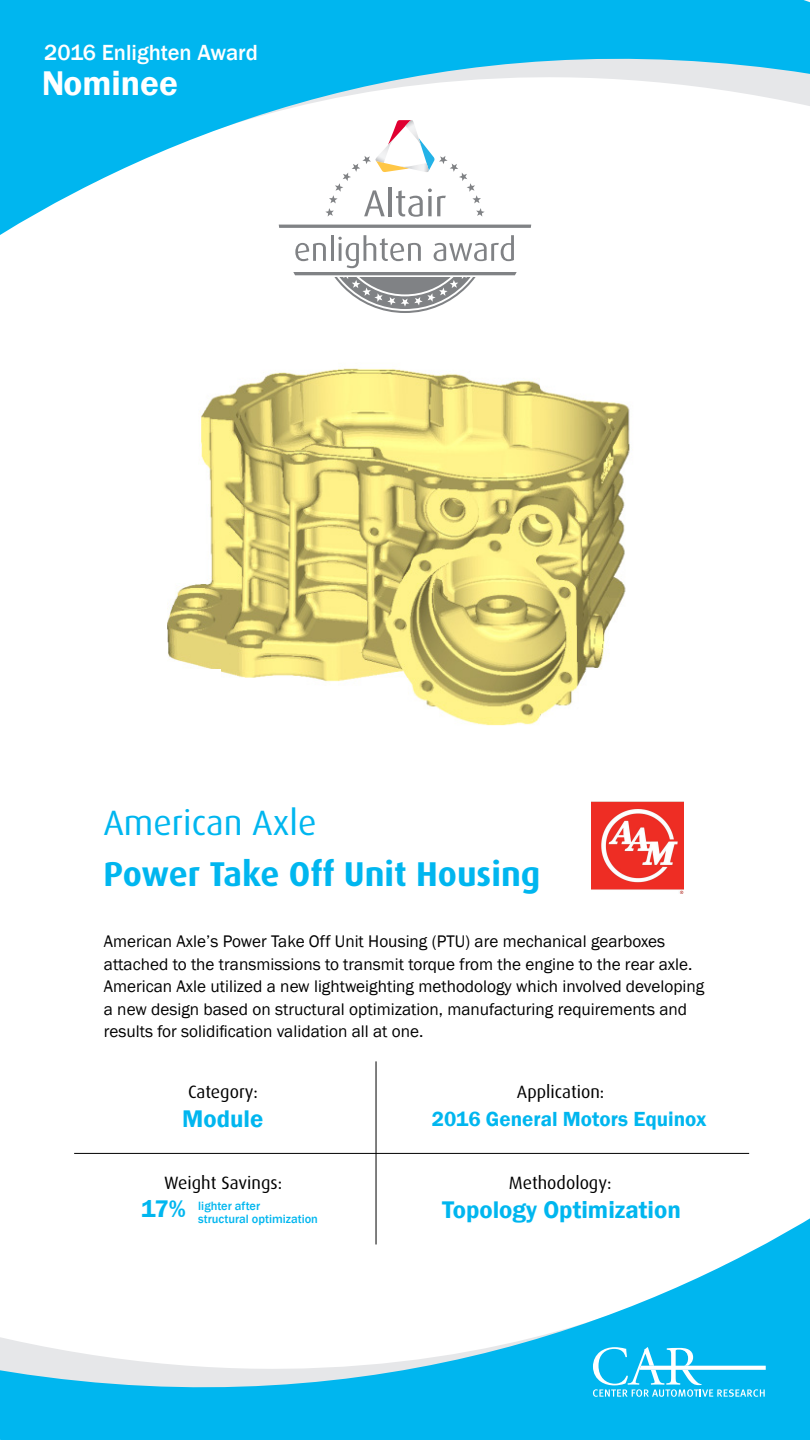
<style>
.page{position:relative;width:810px;height:1440px;background:#fff}
.page>*{position:absolute;margin:0;border:0;box-sizing:border-box;transform-origin:0 0}
.t1{font:35.25px "Dax";color:#00b6ef}
.t2{font:600 35.25px "Franklin Gothic";color:#fff}
.t3{font:700 34.5px "Dax";color:#00b6ef}
.t4{font:600 24.75px "Franklin Gothic";color:#00b6ef}
.t5{font:500 22.5px "Franklin Gothic";color:#fff}
.t6{font:600 21px "Franklin Gothic";color:#00b6ef}
.t7{font:17.85px "Dax";color:#000}
.t8{font:17.25px/22.5px "Franklin Gothic";color:#000}
.t9{font:500 12.38px/13px "Franklin Gothic";color:#00b6ef}
</style>
<div class="page">
<svg style="left:0;top:1061px;width:810px;height:379px"></svg>
<svg style="left:0;top:0;width:810px;height:235px;fill:#00b6ef"></svg>
<img style="left:167px;top:368px;width:466px;height:358px">
<svg style="left:593px;top:1347px;width:173px;height:50px;background:#38c5f2"></svg>
<svg style="left:279px;top:120px;width:252px;height:193px"></svg>
<img style="left:591px;top:801px;width:93px;height:93px">
<div style="left:117px;top:669px;width:104px;height:65px;background:#fff"></div>
<hr style="left:74px;top:1153px;width:675px;height:1px;background:#000">
<hr style="left:376px;top:1061px;width:1px;height:183px;background:#000">
<p class="t5" style="left:44px;top:38px;width:215px">2016 Enlighten Award</p>
<p class="t2" style="left:42px;top:61px;width:138px">Nominee</p>
<p class="t1" style="left:103px;top:804px;width:215px">American Axle</p>
<p class="t3" style="left:103px;top:854px;width:439px">Power Take Off Unit Housing</p>
<p class="t8" style="left:104px;top:931px;width:602px">American Axle’s Power Take Off Unit Housing (PTU) are mechanical gearboxes attached to the transmissions to transmit torque from the engine to the rear axle.<br>American Axle utilized a new lightweighting methodology which involved developing a new design based on structural optimization, manufacturing requirements and results for solidification validation all at one.</p>
<p class="t7" style="left:188px;top:1082px;width:71px">Category:</p>
<p class="t4" style="left:182px;top:1104px;width:83px">Module</p>
<p class="t7" style="left:164px;top:1173px;width:120px">Weight Savings:</p>
<p class="t4" style="left:141px;top:1194px;width:46px">17%</p>
<p class="t9" style="left:198px;top:1199px;width:121px">lighter after<br>structural optimization</p>
<p class="t7" style="left:517px;top:1082px;width:89px">Application:</p>
<p class="t6" style="left:432px;top:1106px;width:276px">2016 General Motors Equinox</p>
<p class="t7" style="left:509px;top:1173px;width:104px">Methodology:</p>
<p class="t4" style="left:442px;top:1194px;width:241px">Topology Optimization</p>
</div>
